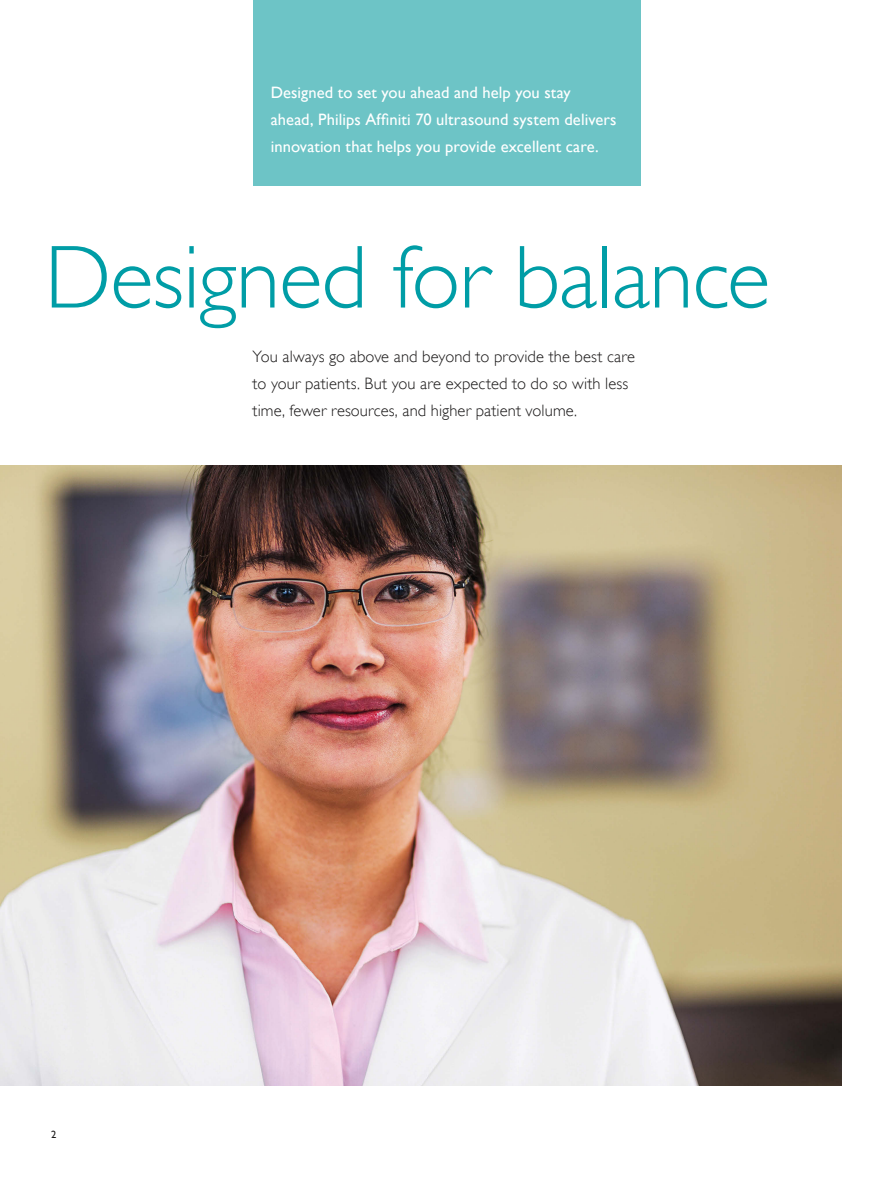
<style>
.page{position:relative;width:893px;height:1188px;background:#fff}
.page>*{position:absolute;margin:0;border:0;box-sizing:border-box;transform-origin:0 0}
._2_3_Main_heading_3{font:90px "Gill Sans Alt One WGL Light";letter-spacing:-.01em;color:#009da6}
._5_1_Introduction_te{font:16.5px/27px "Gill Sans Alt One WGL Light";letter-spacing:.01em;color:#1a1818}
._5_1_Introduction_te-2{font:16.5px/27px "Gill Sans Alt One WGL";letter-spacing:.005em;color:#fff}
.t1{font:10.5px "Gill Sans Alt One WGL";color:#1a1818}
</style>
<div class="page">
<div style="left:253px;top:0;width:387px;height:186px;background:#6dc4c6"></div>
<img style="left:0;top:465px;width:842px;height:620px">
<p class="_5_1_Introduction_te-2" style="left:271px;top:79px;width:347px">Designed to set you ahead and help you stay ahead, Philips Affiniti 70 ultrasound system delivers innovation that helps you provide excellent care.</p>
<p class="_2_3_Main_heading_3" style="left:45px;top:218px;width:727px">Designed for balance</p>
<p class="_5_1_Introduction_te" style="left:253px;top:343px;width:384px">You always go above and beyond to provide the best care to your patients. But you are expected to do so with less time, fewer resources, and higher patient volume.</p>
<p class="t1" style="left:51px;top:1127px;width:7px">2</p>
</div>
